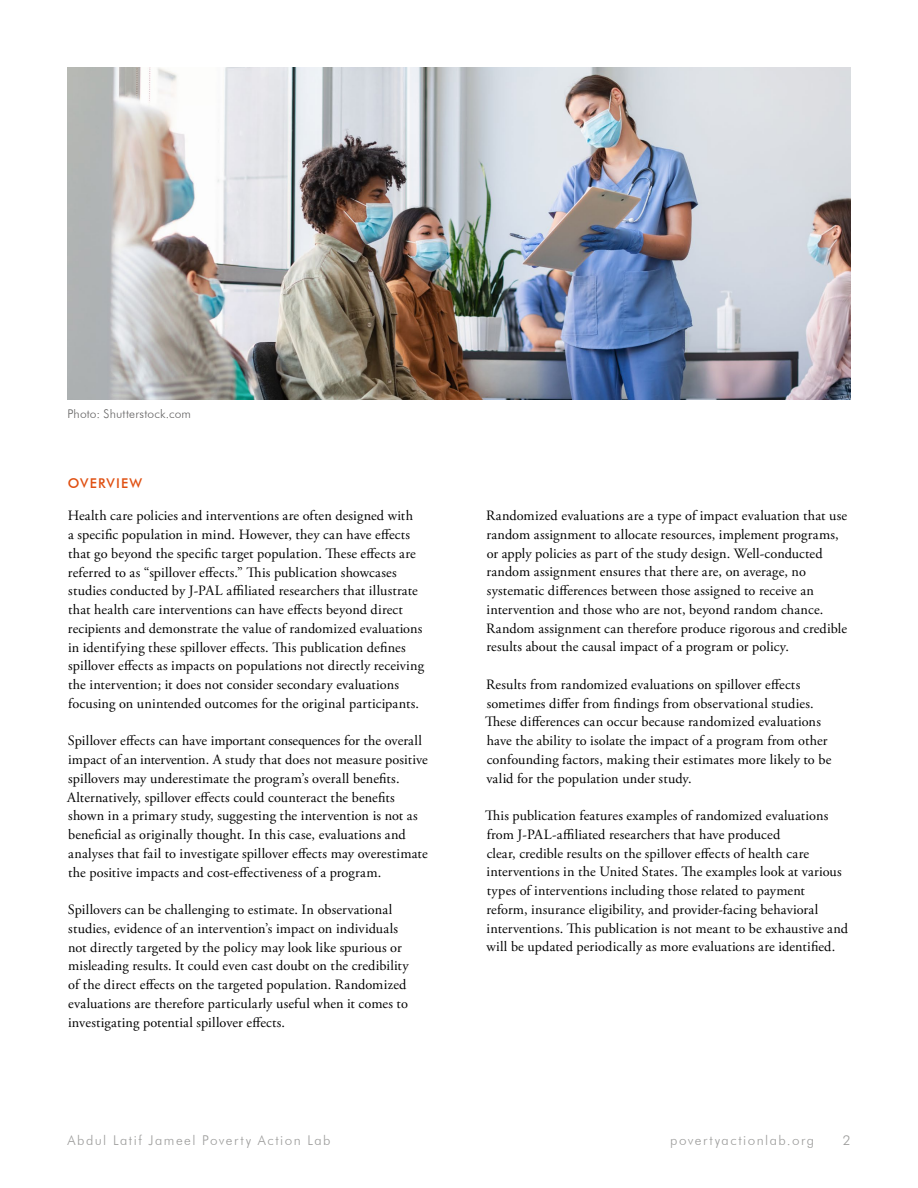
<style>
.page{position:relative;width:918px;height:1188px;background:#fff}
.page>*{position:absolute;margin:0;border:0;box-sizing:border-box;transform-origin:0 0}
.t1{font:14.25px/18.8px "Adobe Garamond Pro";letter-spacing:.01em;color:#000}
.t2{font:300 13.5px "Futura BT";letter-spacing:.11em;color:#9d9d9c}
.t3{font:500 13.5px "Futura BT";letter-spacing:.085em;color:#e05012}
.t4{font:300 12px "Futura BT";letter-spacing:.015em;color:#646363}
</style>
<div class="page">
<img style="left:68px;top:68px;width:782px;height:331px">
<p class="t4" style="left:68px;top:407px;width:125px">Photo: Shutterstock.com</p>
<p class="t3" style="left:68px;top:475px;width:76px">OVERVIEW</p>
<p class="t1" style="left:68px;top:507px;width:358px">Health care policies and interventions are often designed with<br>a specific population in mind. However, they can have effects that go beyond the specific target population. These effects are referred to as “spillover effects.” This publication showcases studies conducted by J-PAL affiliated researchers that illustrate that health care interventions can have effects beyond direct recipients and demonstrate the value of randomized evaluations in identifying these spillover effects. This publication defines spillover effects as impacts on populations not directly receiving the intervention; it does not consider secondary evaluations focusing on unintended outcomes for the original participants.</p>
<p class="t1" style="left:67px;top:732px;width:362px">Spillover effects can have important consequences for the overall impact of an intervention. A study that does not measure positive spillovers may underestimate the program’s overall benefits.<br>Alternatively, spillover effects could counteract the benefits shown in a primary study, suggesting the intervention is not as beneficial as originally thought. In this case, evaluations and analyses that fail to investigate spillover effects may overestimate the positive impacts and cost-effectiveness of a program.</p>
<p class="t1" style="left:68px;top:901px;width:342px">Spillovers can be challenging to estimate. In observational studies, evidence of an intervention’s impact on individuals not directly targeted by the policy may look like spurious or misleading results. It could even cast doubt on the credibility of the direct effects on the targeted population. Randomized evaluations are therefore particularly useful when it comes to investigating potential spillover effects.</p>
<p class="t1" style="left:486px;top:507px;width:362px">Randomized evaluations are a type of impact evaluation that use random assignment to allocate resources, implement programs, or apply policies as part of the study design. Well-conducted random assignment ensures that there are, on average, no systematic differences between those assigned to receive an intervention and those who are not, beyond random chance.<br>Random assignment can therefore produce rigorous and credible results about the causal impact of a program or policy.</p>
<p class="t1" style="left:485px;top:676px;width:348px">Results from randomized evaluations on spillover effects sometimes differ from findings from observational studies.<br>These differences can occur because randomized evaluations have the ability to isolate the impact of a program from other confounding factors, making their estimates more likely to be valid for the population under study.</p>
<p class="t1" style="left:485px;top:807px;width:365px">This publication features examples of randomized evaluations from J-PAL-affiliated researchers that have produced<br>clear, credible results on the spillover effects of health care interventions in the United States. The examples look at various types of interventions including those related to payment reform, insurance eligibility, and provider-facing behavioral interventions. This publication is not meant to be exhaustive and will be updated periodically as more evaluations are identified.</p>
<p class="t2" style="left:68px;top:1132px;width:265px">Abdul Latif Jameel Poverty Action Lab</p>
<p class="t2" style="left:670px;top:1132px;width:145px">povertyactionlab.org</p>
<p class="t2" style="left:843px;top:1132px;width:9px">2</p>
</div>
